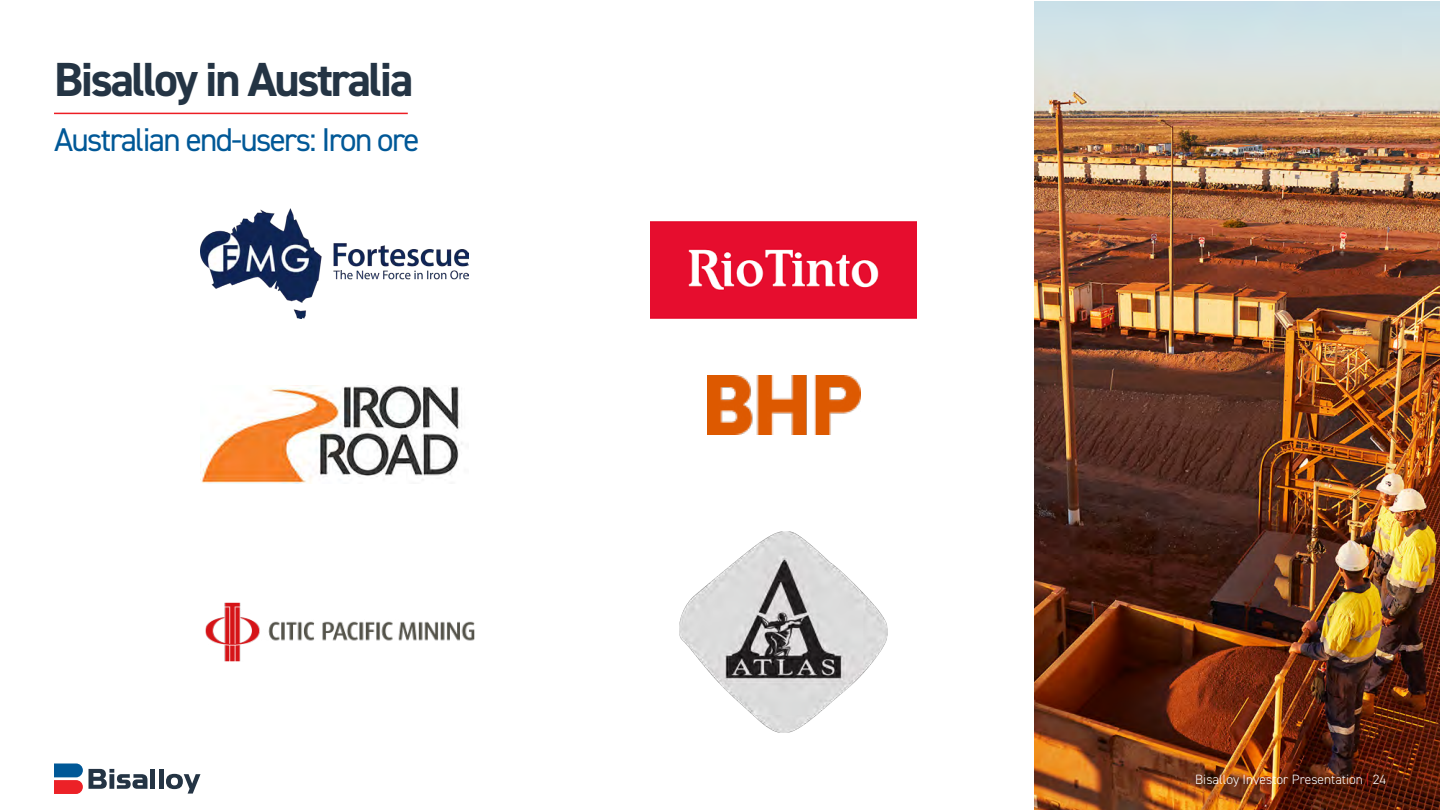
<style>
.page{position:relative;width:1440px;height:810px;background:#fff}
.page>*{position:absolute;margin:0;border:0;box-sizing:border-box;transform-origin:0 0}
.t1{font:700 48px "DIN2014";letter-spacing:-.05em;color:#243444}
.t2{font:33px "DIN2014";letter-spacing:-.05em;color:#005897}
.t3{font:300 13.5px "DIN2014";color:#fff}
.s1{color:#ed1d24}
</style>
<div class="page">
<img style="left:1035px;top:2px;width:405px;height:808px">
<hr style="left:151px;top:769px;width:4px;height:20px;background:#243444">
<hr style="left:159px;top:769px;width:4px;height:20px;background:#243444">
<svg style="left:166px;top:774px;width:34px;height:20px"></svg>
<svg style="left:54px;top:764px;width:93px;height:30px"></svg>
<hr style="left:54px;top:113px;width:354px;height:1px;background:#ed1d24">
<img style="left:651px;top:222px;width:265px;height:96px">
<img style="left:707px;top:376px;width:153px;height:58px">
<img style="left:200px;top:208px;width:269px;height:110px">
<img style="left:200px;top:385px;width:263px;height:98px">
<img style="left:205px;top:602px;width:270px;height:60px">
<img style="left:679px;top:531px;width:209px;height:202px">
<h1 class="t1" style="left:54px;top:47px;width:361px">Bisalloy in Australia</h1>
<h2 class="t2" style="left:54px;top:119px;width:367px">Australian end-users: Iron ore</h2>
<p class="t3" style="left:1195px;top:771px;width:192px">Bisalloy Investor Presentation <span class="s1">|</span> 24</p>
</div>
